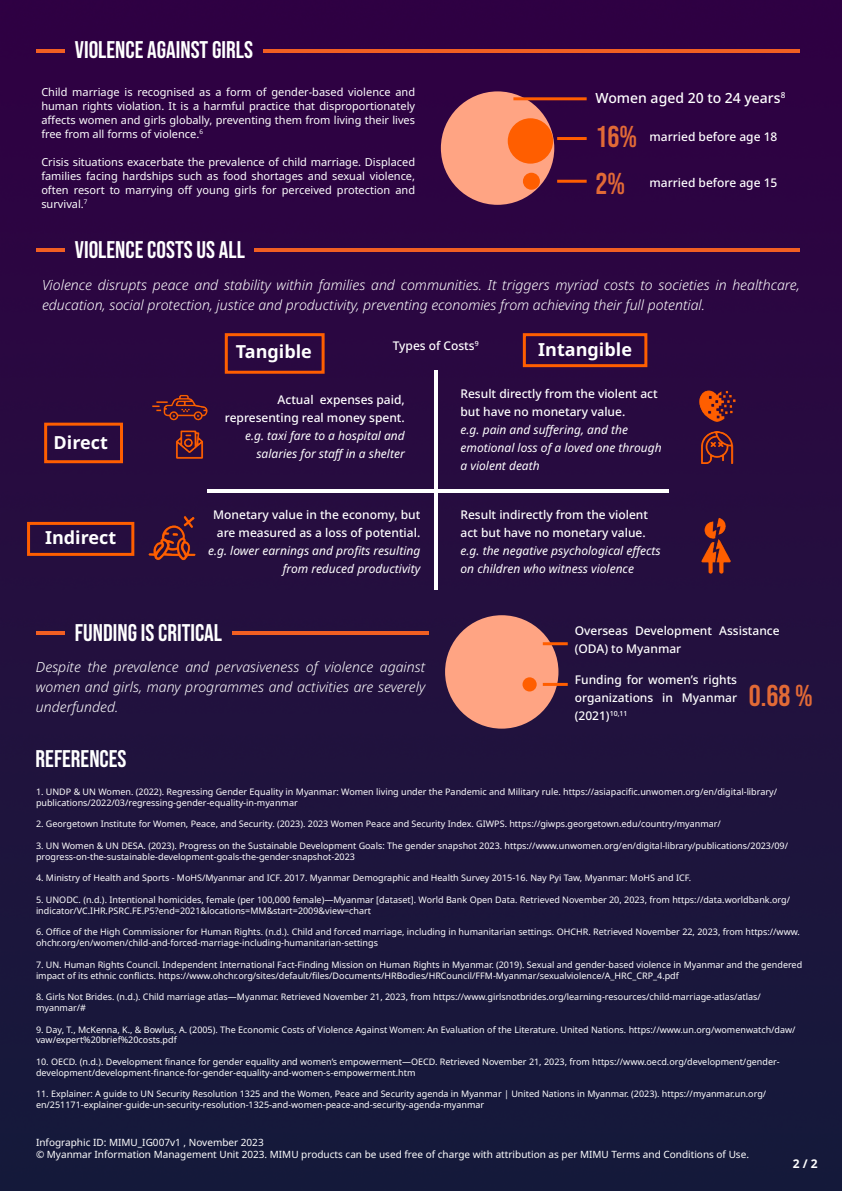
<style>
.page{position:relative;width:842px;height:1191px;background:#fff}
.page>*{position:absolute;margin:0;border:0;box-sizing:border-box;transform-origin:0 0}
.t1{font:30px/46.7px "Bebas Neue";color:#e26a36}
.t2{font:24px "Bebas Neue";color:#fff}
.t3{font:700 18px "Noto Sans";color:#fff}
.t4{font:italic 300 14px/20px "Noto Sans";color:#fff}
.t5{font:500 14px "Noto Sans";color:#fff}
.t6{font:500 12px/18px "Noto Sans";color:#fff}
.t7{font:italic 12px/18px "Noto Sans";color:#fff;text-align:right}
.t8{font:700 12px "Noto Sans";color:#fff}
.t9{font:11px/14px "Noto Sans";color:#fff;text-align:justify}
.t10{font:10px/12px "Noto Sans";color:#fff}
.t11{font:9px/10.8px "Noto Sans";color:#fff}
</style>
<div class="page">
<img style="left:0;top:0;width:842px;height:1191px">
<hr style="left:36px;top:49px;width:28px;height:3px;background:#f15f22">
<hr style="left:36px;top:249px;width:28px;height:3px;background:#f15f22">
<hr style="left:36px;top:631px;width:28px;height:4px;background:#f15f22">
<hr style="left:264px;top:49px;width:536px;height:4px;background:#f15f22">
<hr style="left:255px;top:248px;width:545px;height:4px;background:#f15f22">
<hr style="left:232px;top:631px;width:197px;height:4px;background:#f15f22">
<div style="left:445px;top:615px;width:113px;height:113px;background:#ffa483;border-radius:50%"></div>
<svg style="left:207px;top:488px;width:461px;height:4px"></svg>
<hr style="left:434px;top:370px;width:4px;height:220px;background:#fff">
<img style="left:149px;top:391px;width:64px;height:31px">
<img style="left:175px;top:429px;width:30px;height:30px">
<img style="left:697px;top:390px;width:41px;height:32px">
<img style="left:701px;top:431px;width:32px;height:33px">
<div style="left:44px;top:423px;width:79px;height:40px;border:3px solid #ff5e00"></div>
<div style="left:27px;top:522px;width:107px;height:34px;border:3px solid #ff5e00"></div>
<div style="left:225px;top:333px;width:100px;height:41px;border:3px solid #ff5e00"></div>
<div style="left:523px;top:333px;width:124px;height:34px;border:3px solid #ff5e00"></div>
<img style="left:146px;top:511px;width:53px;height:54px">
<img style="left:690px;top:512px;width:54px;height:62px">
<div style="left:441px;top:91px;width:113px;height:114px;background:#ffa483;border-radius:50%"></div>
<div style="left:508px;top:118px;width:45px;height:46px;background:#ff5e00;border-radius:50%"></div>
<div style="left:523px;top:173px;width:17px;height:17px;background:#ff5e00;border-radius:50%"></div>
<hr style="left:557px;top:137px;width:30px;height:3px;background:#ff5e00">
<hr style="left:513px;top:97px;width:74px;height:3px;background:#ff5e00">
<hr style="left:557px;top:180px;width:30px;height:3px;background:#ff5e00">
<div style="left:522px;top:677px;width:15px;height:14px;background:#ff5e00;border-radius:50%"></div>
<hr style="left:543px;top:642px;width:25px;height:3px;background:#ff5e00">
<hr style="left:543px;top:683px;width:25px;height:3px;background:#ff5e00">
<h2 class="t2" style="left:75px;top:37px;width:180px">VIOLENCE AGAINST GIRLS</h2>
<p class="t9" style="left:41px;top:85px;width:375px">Child marriage is recognised as a form of gender-based violence and human rights violation. It is a harmful practice that disproportionately affects women and girls globally, preventing them from living their lives free from all forms of violence.<sup>6</sup></p>
<p class="t9" style="left:41px;top:155px;width:375px">Crisis situations exacerbate the prevalence of child marriage. Displaced families facing hardships such as food shortages and sexual violence, often resort to marrying off young girls for perceived protection and survival.<sup>7</sup></p>
<h2 class="t2" style="left:75px;top:236px;width:172px">VIOLENCE COSTS US ALL</h2>
<h3 class="t5" style="left:595px;top:90px;width:191px">Women aged 20 to 24 years<sup>8</sup></h3>
<h3 class="t6" style="left:649px;top:128px;width:129px">married before age 18</h3>
<h3 class="t6" style="left:649px;top:174px;width:129px">married before age 15</h3>
<h1 class="t1" style="left:595px;top:113px;width:43px">16%<br>2%</h1>
<p class="t4" style="left:42px;top:275px;width:759px">Violence disrupts peace and stability within families and communities. It triggers myriad costs to societies in healthcare, education, social protection, justice and productivity, preventing economies from achieving their full potential.</p>
<h3 class="t3" style="left:54px;top:432px;width:56px">Direct</h3>
<h3 class="t3" style="left:45px;top:528px;width:73px">Indirect</h3>
<h3 class="t3" style="left:236px;top:341px;width:78px">Tangible</h3>
<h3 class="t6" style="left:393px;top:336px;width:87px">Types of Costs<sup>9</sup></h3>
<h3 class="t3" style="left:538px;top:339px;width:95px">Intangible</h3>
<h3 class="t6" style="left:225px;top:391px;width:181px;text-align:right">Actual expenses paid, representing real money spent.</h3>
<h3 class="t7" style="left:245px;top:427px;width:161px">e.g. taxi fare to a hospital and salaries for staff in a shelter</h3>
<h3 class="t6" style="left:213px;top:505px;width:209px">Monetary value in the economy, but are measured as a loss of potential.</h3>
<h3 class="t7" style="left:208px;top:541px;width:214px">e.g. lower earnings and profits resulting from reduced productivity</h3>
<h3 class="t6" style="left:460px;top:385px;width:199px">Result directly from the violent act but have no monetary value.</h3>
<h3 class="t7" style="left:460px;top:421px;width:203px;text-align:left">e.g. pain and suffering, and the emotional loss of a loved one through a violent death</h3>
<h3 class="t6" style="left:460px;top:506px;width:189px">Result indirectly from the violent act but have no monetary value.</h3>
<h3 class="t7" style="left:460px;top:542px;width:202px;text-align:left">e.g. the negative psychological effects on children who witness violence</h3>
<h2 class="t2" style="left:75px;top:619px;width:149px">FUNDING IS CRITICAL</h2>
<h3 class="t4" style="left:36px;top:657px;width:391px;text-align:justify">Despite the prevalence and pervasiveness of violence against women and girls, many programmes and activities are severely underfunded.</h3>
<h3 class="t6" style="left:575px;top:622px;width:206px">Overseas Development Assistance (ODA) to Myanmar</h3>
<h3 class="t6" style="left:575px;top:670px;width:164px;text-align:justify">Funding for women’s rights organizations in Myanmar (2021)<sup>10,11</sup></h3>
<h1 class="t1" style="left:749px;top:672px;width:66px">0.68 %</h1>
<h2 class="t2" style="left:36px;top:745px;width:92px">REFERENCES</h2>
<p class="t11" style="left:36px;top:786px;width:742px">1. UNDP &amp; UN Women. (2022). Regressing Gender Equality in Myanmar: Women living under the Pandemic and Military rule. https://asiapacific.unwomen.org/en/digital-library/ publications/2022/03/regressing-gender-equality-in-myanmar</p>
<p class="t11" style="left:36px;top:819px;width:686px">2. Georgetown Institute for Women, Peace, and Security. (2023). 2023 Women Peace and Security Index. GIWPS. https://giwps.georgetown.edu/country/myanmar/</p>
<p class="t11" style="left:36px;top:840px;width:754px">3. UN Women &amp; UN DESA. (2023). Progress on the Sustainable Development Goals: The gender snapshot 2023. https://www.unwomen.org/en/digital-library/publications/2023/09/ progress-on-the-sustainable-development-goals-the-gender-snapshot-2023</p>
<p class="t11" style="left:36px;top:873px;width:657px">4. Ministry of Health and Sports - MoHS/Myanmar and ICF. 2017. Myanmar Demographic and Health Survey 2015-16. Nay Pyi Taw, Myanmar: MoHS and ICF.</p>
<p class="t11" style="left:36px;top:894px;width:756px">5. UNODC. (n.d.). Intentional homicides, female (per 100,000 female)—Myanmar [dataset]. World Bank Open Data. Retrieved November 20, 2023, from https://data.worldbank.org/ indicator/VC.IHR.PSRC.FE.P5?end=2021&amp;locations=MM&amp;start=2009&amp;view=chart</p>
<p class="t11" style="left:36px;top:927px;width:765px">6. Office of the High Commissioner for Human Rights. (n.d.). Child and forced marriage, including in humanitarian settings. OHCHR. Retrieved November 22, 2023, from https://www. ohchr.org/en/women/child-and-forced-marriage-including-humanitarian-settings</p>
<p class="t11" style="left:36px;top:959px;width:768px">7. UN. Human Rights Council. Independent International Fact-Finding Mission on Human Rights in Myanmar. (2019). Sexual and gender-based violence in Myanmar and the gendered impact of its ethnic conflicts. https://www.ohchr.org/sites/default/files/Documents/HRBodies/HRCouncil/FFM-Myanmar/sexualviolence/A_HRC_CRP_4.pdf</p>
<p class="t11" style="left:36px;top:991px;width:726px">8. Girls Not Brides. (n.d.). Child marriage atlas—Myanmar. Retrieved November 21, 2023, from https://www.girlsnotbrides.org/learning-resources/child-marriage-atlas/atlas/ myanmar/#</p>
<p class="t11" style="left:36px;top:1024px;width:761px">9. Day, T., McKenna, K., &amp; Bowlus, A. (2005). The Economic Costs of Violence Against Women: An Evaluation of the Literature. United Nations. https://www.un.org/womenwatch/daw/ vaw/expert%20brief%20costs.pdf</p>
<p class="t11" style="left:36px;top:1056px;width:745px">10. OECD. (n.d.). Development finance for gender equality and women’s empowerment—OECD. Retrieved November 21, 2023, from https://www.oecd.org/development/gender&shy;development/development-finance-for-gender-equality-and-women-s-empowerment.htm</p>
<p class="t11" style="left:36px;top:1089px;width:732px">11. Explainer: A guide to UN Security Resolution 1325 and the Women, Peace and Security agenda in Myanmar | United Nations in Myanmar. (2023). https://myanmar.un.org/ en/251171-explainer-guide-un-security-resolution-1325-and-women-peace-and-security-agenda-myanmar</p>
<p class="t10" style="left:36px;top:1136px;width:714px">Infographic ID: MIMU_IG007v1 , November 2023<br>© Myanmar Information Management Unit 2023. MIMU products can be used free of charge with attribution as per MIMU Terms and Conditions of Use.</p>
<h3 class="t8" style="left:793px;top:1157px;width:26px">2 / 2</h3>
</div>
